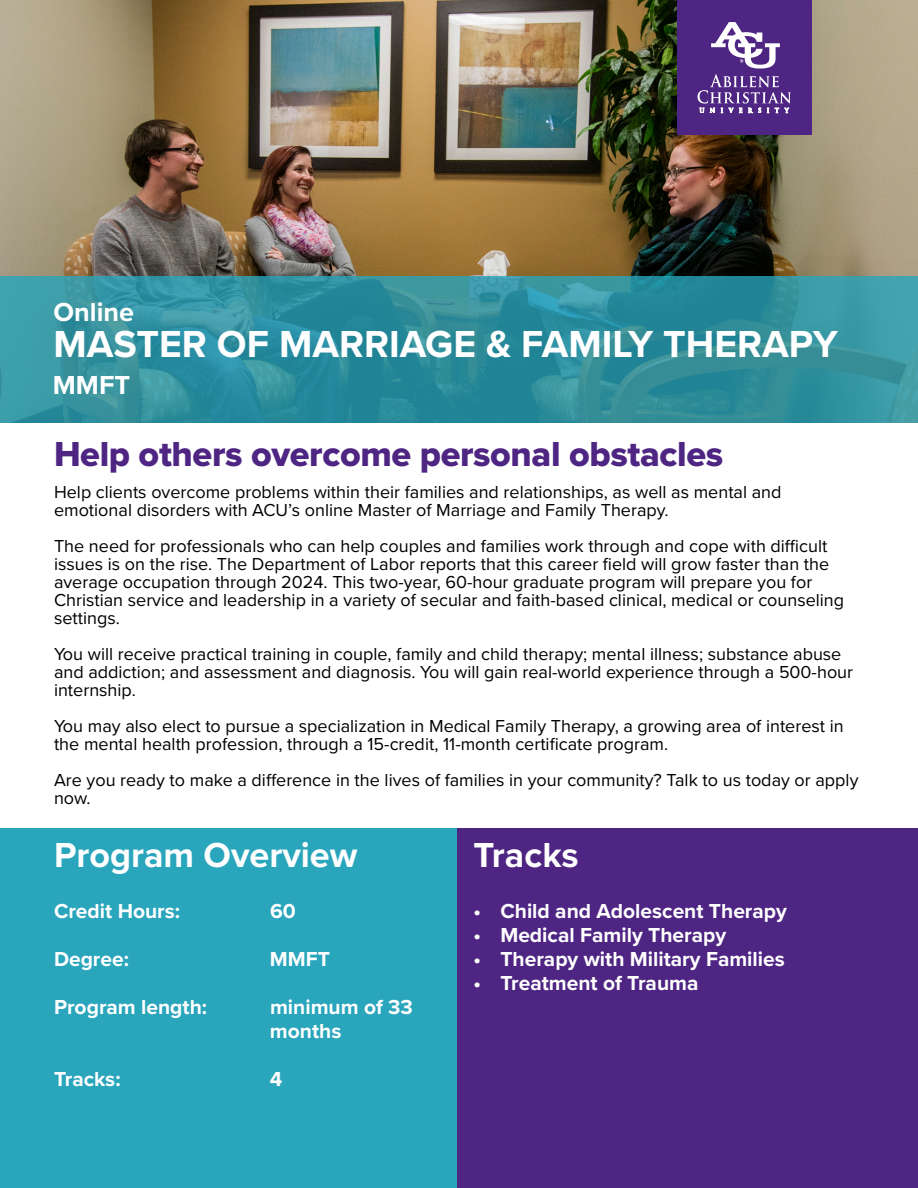
<style>
.page{position:relative;width:918px;height:1188px;background:#fff}
.page>*{position:absolute;margin:0;border:0;box-sizing:border-box;transform-origin:0 0}
.t1{font:700 39px "Proxima Nova";color:#fff}
.t2{font:36px "Proxima Nova Extrabld";letter-spacing:-.01em;color:#4e2582}
.t3{font:700 36px "Proxima Nova";color:#fff}
.t4{font:700 27px "Proxima Nova";color:#fff}
.t5{font:700 21px "Proxima Nova";color:#fff}
.t6{font:18px/18px "Proxima Nova";color:#000}
</style>
<div class="page">
<img style="left:0;top:0;width:918px;height:277px">
<svg style="left:0;top:277px;width:918px;height:146px;background:#30909e"></svg>
<div style="left:677px;top:0;width:135px;height:135px;background:#4e2582"></div>
<svg style="left:697px;top:22px;width:94px;height:91px"></svg>
<div style="left:0;top:828px;width:459px;height:360px;background:#29a5bc"></div>
<div style="left:458px;top:828px;width:460px;height:360px;background:#4e2582"></div>
<p class="t4" style="left:54px;top:296px;width:82px">Online</p>
<p class="t1" style="left:54px;top:321px;width:786px">MASTER OF MARRIAGE &amp; FAMILY THERAPY</p>
<p class="t4" style="left:53px;top:369px;width:79px">MMFT</p>
<p class="t2" style="left:54px;top:432px;width:671px">Help others overcome personal obstacles</p>
<p class="t6" style="left:54px;top:484px;width:729px">Help clients overcome problems within their families and relationships, as well as mental and emotional disorders with ACU’s online Master of Marriage and Family Therapy.</p>
<p class="t6" style="left:54px;top:538px;width:792px">The need for professionals who can help couples and families work through and cope with difficult issues is on the rise. The Department of Labor reports that this career field will grow faster than the average occupation through 2024. This two-year, 60-hour graduate program will prepare you for Christian service and leadership in a variety of secular and faith-based clinical, medical or counseling settings.</p>
<p class="t6" style="left:54px;top:646px;width:801px">You will receive practical training in couple, family and child therapy; mental illness; substance abuse and addiction; and assessment and diagnosis. You will gain real-world experience through a 500-hour internship.</p>
<p class="t6" style="left:54px;top:718px;width:791px">You may also elect to pursue a specialization in Medical Family Therapy, a growing area of interest in the mental health profession, through a 15-credit, 11-month certificate program.</p>
<p class="t6" style="left:54px;top:772px;width:806px">Are you ready to make a difference in the lives of families in your community? Talk to us today or apply now.</p>
<p class="t3" style="left:54px;top:834px;width:305px">Program Overview</p>
<p class="t5" style="left:54px;top:899px;width:128px">Credit Hours:</p>
<p class="t5" style="left:270px;top:899px;width:27px">60</p>
<p class="t5" style="left:54px;top:947px;width:77px">Degree:</p>
<p class="t5" style="left:270px;top:947px;width:62px">MMFT</p>
<p class="t5" style="left:54px;top:995px;width:155px">Program length:</p>
<p class="t5" style="left:270px;top:995px;width:144px">minimum of 33</p>
<p class="t5" style="left:270px;top:1019px;width:73px">months</p>
<p class="t5" style="left:54px;top:1067px;width:68px">Tracks:</p>
<p class="t5" style="left:270px;top:1067px;width:14px">4</p>
<p class="t3" style="left:473px;top:834px;width:107px">Tracks</p>
<p class="t5" style="left:473px;top:899px;width:315px">• Child and Adolescent Therapy</p>
<p class="t5" style="left:473px;top:923px;width:254px">• Medical Family Therapy</p>
<p class="t5" style="left:473px;top:947px;width:313px">• Therapy with Military Families</p>
<p class="t5" style="left:473px;top:971px;width:227px">• Treatment of Trauma</p>
</div>
